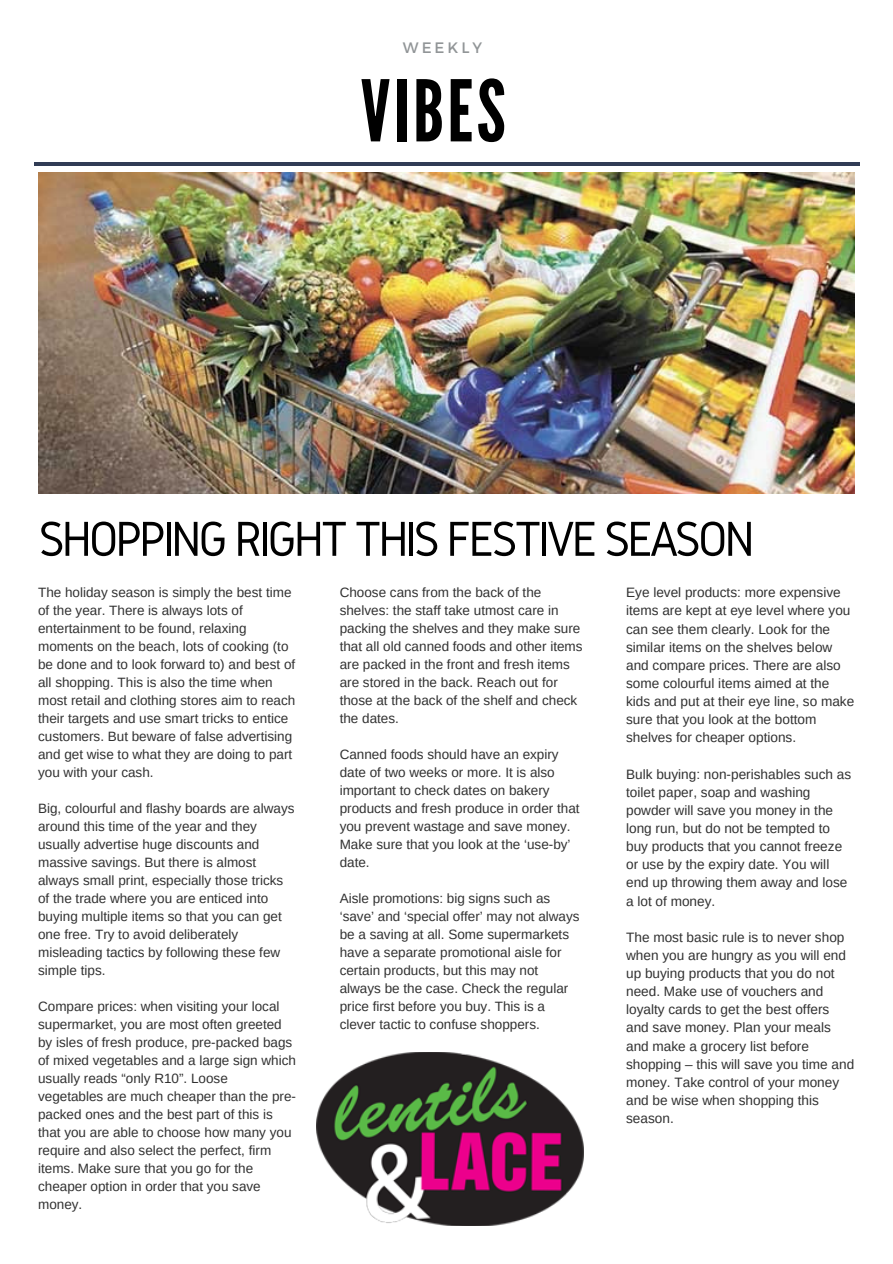
<style>
.page{position:relative;width:893px;height:1264px;background:#fff}
.page>*{position:absolute;margin:0;border:0;box-sizing:border-box;transform-origin:0 0}
.t1{font:84.75px "League Gothic";letter-spacing:.04em;color:#000}
.t2{font:51px "Gidole";letter-spacing:-.06em;color:#000}
.t3{font:15.15px "Montserrat";letter-spacing:.2em;color:#919597}
.t4{font:13.65px/18.1px "Arimo";color:#313131}
.t5{font:13.5px/18px "Arimo";color:#313131}
</style>
<div class="page">
<hr style="left:34px;top:163px;width:825px;height:3px;background:#313c55">
<img style="left:316px;top:1052px;width:267px;height:173px">
<img style="left:38px;top:173px;width:816px;height:320px">
<p class="t3" style="left:403px;top:37px;width:81px">WEEKLY</p>
<h1 class="t1" style="left:360px;top:62px;width:147px">VIBES</h1>
<h2 class="t2" style="left:39px;top:511px;width:717px">SHOPPING RIGHT THIS FESTIVE SEASON</h2>
<p class="t5" style="left:38px;top:583px;width:258px">The holiday season is simply the best time of the year. There is always lots of entertainment to be found, relaxing moments on the beach, lots of cooking (to be done and to look forward to) and best of all shopping. This is also the time when most retail and clothing stores aim to reach their targets and use smart tricks to entice customers. But beware of false advertising and get wise to what they are doing to part you with your cash.</p>
<p class="t5" style="left:38px;top:799px;width:258px">Big, colourful and flashy boards are always around this time of the year and they usually advertise huge discounts and massive savings. But there is almost always small print, especially those tricks of the trade where you are enticed into buying multiple items so that you can get one free. Try to avoid deliberately misleading tactics by following these few simple tips.</p>
<p class="t5" style="left:38px;top:997px;width:259px">Compare prices: when visiting your local supermarket, you are most often greeted by isles of fresh produce, pre-packed bags of mixed vegetables and a large sign which usually reads “only R10”. Loose vegetables are much cheaper than the pre&shy;packed ones and the best part of this is that you are able to choose how many you require and also select the perfect, firm items. Make sure that you go for the cheaper option in order that you save money.</p>
<p class="t5" style="left:339px;top:583px;width:244px">Choose cans from the back of the shelves: the staff take utmost care in packing the shelves and they make sure that all old canned foods and other items are packed in the front and fresh items are stored in the back. Reach out for those at the back of the shelf and check the dates.</p>
<p class="t5" style="left:339px;top:745px;width:241px">Canned foods should have an expiry date of two weeks or more. It is also important to check dates on bakery products and fresh produce in order that you prevent wastage and save money.<br>Make sure that you look at the ‘use-by’ date.</p>
<p class="t5" style="left:339px;top:889px;width:241px">Aisle promotions: big signs such as ‘save’ and ‘special offer’ may not always be a saving at all. Some supermarkets have a separate promotional aisle for certain products, but this may not always be the case. Check the regular price first before you buy. This is a clever tactic to confuse shoppers.</p>
<p class="t4" style="left:626px;top:583px;width:229px">Eye level products: more expensive items are kept at eye level where you can see them clearly. Look for the similar items on the shelves below and compare prices. There are also some colourful items aimed at the kids and put at their eye line, so make sure that you look at the bottom shelves for cheaper options.</p>
<p class="t4" style="left:626px;top:764px;width:227px">Bulk buying: non-perishables such as toilet paper, soap and washing powder will save you money in the long run, but do not be tempted to buy products that you cannot freeze or use by the expiry date. You will end up throwing them away and lose a lot of money.</p>
<p class="t4" style="left:626px;top:928px;width:230px">The most basic rule is to never shop when you are hungry as you will end up buying products that you do not need. Make use of vouchers and loyalty cards to get the best offers and save money. Plan your meals and make a grocery list before shopping – this will save you time and money. Take control of your money and be wise when shopping this season.</p>
</div>
